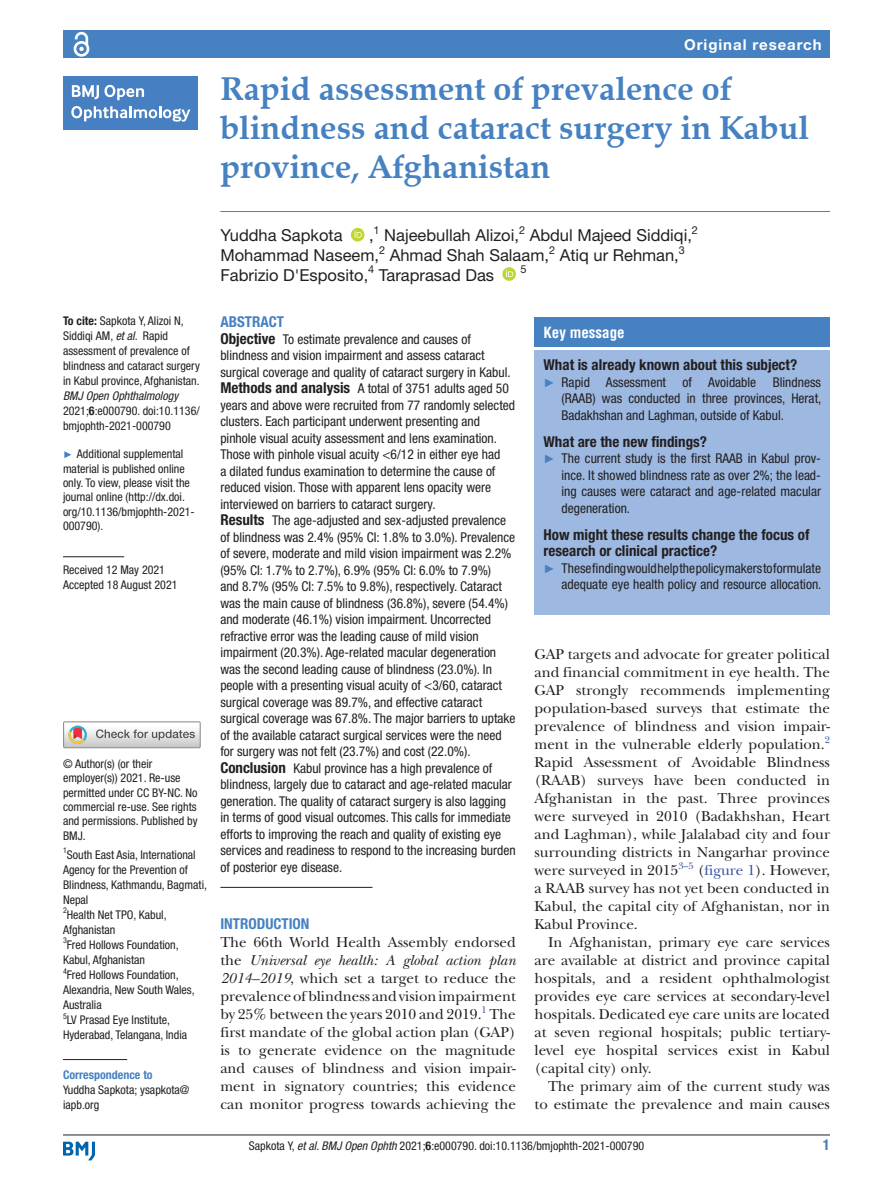
<style>
.page{position:relative;width:893px;height:1191px;background:#fff}
.page>*{position:absolute;margin:0;border:0;box-sizing:border-box;transform-origin:0 0}
.t1{font:700 33px/39px "Zapf Calligraphic 801 BT";color:#4681c2}
.t2{font:16.5px "Helvetica Neue LT Std";color:#231f20}
.t3{font:15px/18px "New Baskerville";color:#231f20;text-align:justify}
.t4{font:700 condensed 15px/16.5px "Helvetica Neue LT Std";color:#231f20}
.t5{font:700 condensed 15px "Helvetica Neue LT Std";color:#4681c2}
.t6{font:700 15px "Helvetica Neue LT Std";letter-spacing:.065em;color:#fff}
.t7{font:700 condensed 15px "Helvetica";color:#fff}
.t8{font:condensed 13.5px/16.5px "Helvetica Neue LT Std";color:#231f20;text-align:justify}
.t9{font:condensed 12px/15px "Helvetica Neue LT Std";color:#231f20}
.t10{font:700 condensed 12px "Helvetica Neue LT Std";color:#4681c2}
.t11{font:10.95px "Helvetica Neue LT Std";color:#231f20}
.t12{font:9.9px "New Baskerville";color:#3853a3}
.t13{font:condensed 7.95px "Helvetica Neue LT Std";color:#231f20}
.s1{font-weight:700}
.s2{font-style:italic}
.s3{font-family:"Arial";font-stretch:normal;font-size:9.75px;color:#4681c2}
.s4{font-weight:700;font-size:15px}
.s5{font-family:"Arial";font-stretch:normal;font-size:12px;color:#4681c2}
.s6{color:#3853a3}
</style>
<div class="page">
<hr style="left:63px;top:1134px;width:767px;height:1px;background:#231f20">
<svg style="left:63px;top:1141px;width:32px;height:19px"></svg>
<div style="left:63px;top:31px;width:767px;height:27px;background:#4681c2"></div>
<svg style="left:73px;top:31px;width:17px;height:26px"></svg>
<hr style="left:220px;top:211px;width:610px;height:1px;background:#4681c2">
<svg style="left:351px;top:228px;width:13px;height:13px"></svg>
<svg style="left:502px;top:267px;width:14px;height:14px"></svg>
<hr style="left:63px;top:556px;width:61px;height:1px;background:#231f20">
<hr style="left:63px;top:1059px;width:64px;height:1px;background:#231f20">
<div style="left:63px;top:721px;width:138px;height:27px;border:1px solid #969090"></div>
<svg style="left:64px;top:722px;width:136px;height:25px"></svg>
<div style="left:63px;top:77px;width:135px;height:53px;background:#4780c2"></div>
<svg style="left:72px;top:85px;width:72px;height:15px"></svg>
<svg style="left:71px;top:106px;width:119px;height:16px"></svg>
<hr style="left:220px;top:887px;width:153px;height:1px;background:#231f20">
<div style="left:535px;top:316px;width:295px;height:30px;background:#4681c2"></div>
<div style="left:535px;top:351px;width:295px;height:264px;background:#9db9e1"></div>
<p class="t6" style="left:684px;top:35px;width:139px">Original research</p>
<h1 class="t1" style="left:220px;top:69px;width:590px">Rapid assessment of prevalence of blindness and cataract surgery in Kabul province, Afghanistan</h1>
<p class="t9" style="left:63px;top:313px;width:138px"><span class="s1">To cite:</span> Sapkota Y, Alizoi N,<br>Siddiqi AM, <span class="s2">et al</span>. Rapid assessment of prevalence of blindness and cataract surgery in Kabul province, Afghanistan.</p>
<p class="t9" style="left:63px;top:388px;width:138px"><span class="s2">BMJ Open Ophthalmology<br></span>2021;<span class="s1">6</span>:e000790. doi:10.1136/ bmjophth-2021-000790</p>
<p class="t9" style="left:63px;top:446px;width:133px;line-height:14.4px"><span class="s3">►</span> Additional supplemental material is published online only. To view, please visit the journal online (http://dx.doi. org/10.1136/bmjophth-2021-<br>000790).</p>
<p class="t9" style="left:63px;top:562px;width:116px">Received 12 May 2021<br>Accepted 18 August 2021</p>
<p class="t9" style="left:63px;top:756px;width:136px;line-height:14.4px">© Author(s) (or their employer(s)) 2021. Re-use permitted under CC BY-NC. No commercial re-use. See rights and permissions. Published by<br>BMJ.</p>
<p class="t13" style="left:63px;top:846px;width:5px">1</p>
<p class="t9" style="left:63px;top:847px;width:146px;text-indent:4px">South East Asia, International<br>Agency for the Prevention of<br>Blindness, Kathmandu, Bagmati,<br>Nepal</p>
<p class="t13" style="left:63px;top:906px;width:5px">2</p>
<p class="t9" style="left:63px;top:907px;width:105px;text-indent:4px">Health Net TPO, Kabul,<br>Afghanistan</p>
<p class="t13" style="left:63px;top:936px;width:5px">3</p>
<p class="t9" style="left:63px;top:937px;width:117px;text-indent:4px">Fred Hollows Foundation,<br>Kabul, Afghanistan</p>
<p class="t13" style="left:63px;top:966px;width:5px">4</p>
<p class="t9" style="left:63px;top:967px;width:133px;text-indent:4px">Fred Hollows Foundation,<br>Alexandria, New South Wales,<br>Australia<br><sup>5</sup>LV Prasad Eye Institute,<br>Hyderabad, Telangana, India</p>
<p class="t10" style="left:63px;top:1068px;width:91px">Correspondence to</p>
<p class="t9" style="left:63px;top:1082px;width:128px">Yuddha Sapkota; ysapkota@ iapb.org</p>
<p class="t11" style="left:374px;top:224px;width:8px">1</p>
<p class="t2" style="left:384px;top:226px;width:136px">Najeebullah Alizoi,</p>
<p class="t11" style="left:519px;top:224px;width:8px">2</p>
<p class="t2" style="left:530px;top:226px;width:164px">Abdul Majeed Siddiqi,</p>
<p class="t11" style="left:692px;top:224px;width:8px">2</p>
<p class="t2" style="left:220px;top:245px;width:160px">Mohammad Naseem,</p>
<p class="t11" style="left:379px;top:243px;width:8px">2</p>
<p class="t2" style="left:390px;top:245px;width:161px">Ahmad Shah Salaam,</p>
<p class="t11" style="left:549px;top:243px;width:8px">2</p>
<p class="t2" style="left:560px;top:245px;width:121px">Atiq ur Rehman,</p>
<p class="t11" style="left:679px;top:243px;width:8px">3</p>
<p class="t2" style="left:220px;top:265px;width:149px">Fabrizio D'Esposito,</p>
<p class="t11" style="left:368px;top:263px;width:8px">4</p>
<p class="t2" style="left:379px;top:265px;width:117px">Taraprasad Das</p>
<p class="t11" style="left:520px;top:263px;width:8px">5</p>
<p class="t2" style="left:220px;top:226px;width:124px">Yuddha Sapkota</p>
<p class="t2" style="left:369px;top:226px;width:6px">,</p>
<p class="t5" style="left:220px;top:313px;width:65px">ABSTRACT</p>
<p class="t8" style="left:220px;top:331px;width:297px;text-align:left"><span class="s4">Objective</span> To estimate prevalence and causes of blindness and vision impairment and assess cataract surgical coverage and quality of cataract surgery in Kabul.<br><span class="s4">Methods and analysis</span> A total of 3751 adults aged 50 years and above were recruited from 77 randomly selected clusters. Each participant underwent presenting and pinhole visual acuity assessment and lens examination.<br>Those with pinhole visual acuity &lt;6/12 in either eye had<br>a dilated fundus examination to determine the cause of reduced vision. Those with apparent lens opacity were interviewed on barriers to cataract surgery.<br><span class="s4">Results</span> The age-adjusted and sex-adjusted prevalence of blindness was 2.4% (95% CI: 1.8% to 3.0%). Prevalence of severe, moderate and mild vision impairment was 2.2% (95% CI: 1.7% to 2.7%), 6.9% (95% CI: 6.0% to 7.9%)<br>and 8.7% (95% CI: 7.5% to 9.8%), respectively. Cataract was the main cause of blindness (36.8%), severe (54.4%) and moderate (46.1%) vision impairment. Uncorrected refractive error was the leading cause of mild vision impairment (20.3%). Age-related macular degeneration was the second leading cause of blindness (23.0%). In people with a presenting visual acuity of &lt;3/60, cataract surgical coverage was 89.7%, and effective cataract surgical coverage was 67.8%. The major barriers to uptake of the available cataract surgical services were the need for surgery was not felt (23.7%) and cost (22.0%).<br><span class="s4">Conclusion</span> Kabul province has a high prevalence of blindness, largely due to cataract and age-related macular generation. The quality of cataract surgery is also lagging in terms of good visual outcomes. This calls for immediate efforts to improving the reach and quality of existing eye services and readiness to respond to the increasing burden of posterior eye disease.</p>
<p class="t5" style="left:220px;top:915px;width:91px">INTRODUCTION</p>
<p class="t3" style="left:220px;top:933px;width:297px">The 66th World Health Assembly endorsed the <span class="s2">Universal eye health: A global action plan 2014–2019</span>, which set a target to reduce the prevalence of blindness and vision impairment by 25% between the years 2010 and 2019.</p>
<p class="t12" style="left:482px;top:1003px;width:7px">1</p>
<p class="t3" style="left:220px;top:1005px;width:297px;text-indent:269px">The first mandate of the global action plan (GAP) is to generate evidence on the magnitude and causes of blindness and vision impair&shy;ment in signatory countries; this evidence can monitor progress towards achieving the</p>
<p class="t7" style="left:544px;top:323px;width:83px">Key message</p>
<p class="t4" style="left:544px;top:356px;width:255px">What is already known about this subject?</p>
<p class="t8" style="left:562px;top:374px;width:261px;text-indent:-18px"><span class="s5">►</span> Rapid Assessment of Avoidable Blindness (RAAB) was conducted in three provinces, Herat, Badakhshan and Laghman, outside of Kabul.</p>
<p class="t4" style="left:544px;top:433px;width:165px">What are the new findings?</p>
<p class="t8" style="left:562px;top:450px;width:261px;text-indent:-18px"><span class="s5">►</span> The current study is the first RAAB in Kabul prov&shy;ince. It showed blindness rate as over 2%; the lead&shy;ing causes were cataract and age-related macular degeneration.</p>
<p class="t4" style="left:544px;top:526px;width:267px">How might these results change the focus of research or clinical practice?</p>
<p class="t8" style="left:544px;top:560px;width:279px;text-align:right"><span class="s5">►</span> These finding would help the policy makers to formulate adequate eye health policy and resource allocation.</p>
<p class="t3" style="left:535px;top:645px;width:297px">GAP targets and advocate for greater political and financial commitment in eye health. The GAP strongly recommends implementing population-based surveys that estimate the prevalence of blindness and vision impair&shy;ment in the vulnerable elderly population.<sup>2<br></sup>Rapid Assessment of Avoidable Blindness (RAAB) surveys have been conducted in Afghanistan in the past. Three provinces were surveyed in 2010 (Badakhshan, Heart and Laghman), while Jalalabad city and four surrounding districts in Nangarhar province were surveyed in 2015</p>
<p class="t12" style="left:678px;top:859px;width:17px">3–5</p>
<p class="t3" style="left:535px;top:861px;width:297px;text-indent:163px">(<span class="s6">figure 1</span>). However, a RAAB survey has not yet been conducted in Kabul, the capital city of Afghanistan, nor in Kabul Province.</p>
<p class="t3" style="left:535px;top:933px;width:297px;text-indent:14px">In Afghanistan, primary eye care services are available at district and province capital hospitals, and a resident ophthalmologist provides eye care services at secondary-level hospitals. Dedicated eye care units are located at seven regional hospitals; public tertiary&shy;level eye hospital services exist in Kabul (capital city) only.</p>
<p class="t3" style="left:535px;top:1077px;width:297px;text-align:right">The primary aim of the current study was to estimate the prevalence and main causes</p>
<p class="t9" style="left:249px;top:1137px;width:397px">Sapkota Y, <span class="s2">et al</span>. <span class="s2">BMJ Open Ophth</span> 2021;<span class="s1">6</span>:e000790. doi:10.1136/bmjophth-2021-000790</p>
<p class="t5" style="left:823px;top:1135px;width:9px">1</p>
</div>
